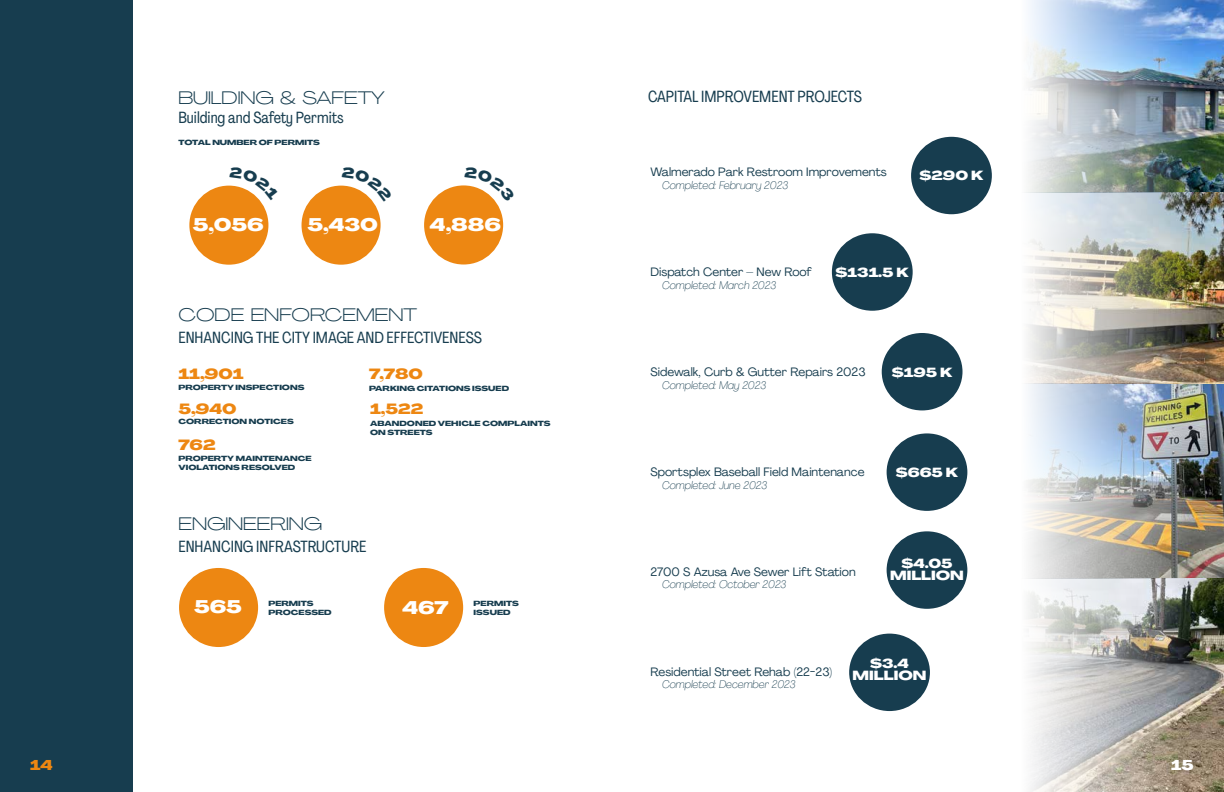
<style>
.page{position:relative;width:1224px;height:792px;background:#fff}
.page>*{position:absolute;margin:0;border:0;box-sizing:border-box;transform-origin:0 0}
.t1{font:300 18px "Agrandir Grand";color:#173d4f}
.t2{font:800 18px "Agrandir Grand";color:#fff}
.t3{font:16px "Agrandir Tight";color:#173d4f}
.t4{font:800 14.6px "Agrandir Grand";color:#ed8712}
.t5{font:800 14px "Agrandir Grand";color:#ed8712}
.t6{font:800 14px "Agrandir Grand";color:#fff}
.t7{font:800 13px/12px "Agrandir Grand";color:#fff;text-align:center}
.t8{font:12px "Agrandir";color:#173d4f}
.t9{font:italic 100 11px "Agrandir";color:#173d4f}
.t10{font:800 7.3px/8.9px "Agrandir Grand";color:#173d4f}
</style>
<div class="page">
<div style="left:0;top:0;width:132px;height:792px;background:#173d4f"></div>
<img style="left:1025px;top:0;width:199px;height:792px">
<div style="left:189px;top:186px;width:79px;height:79px;background:#ed8712;border-radius:50%"></div>
<div style="left:302px;top:186px;width:79px;height:79px;background:#ed8712;border-radius:50%"></div>
<div style="left:179px;top:568px;width:79px;height:79px;background:#ed8712;border-radius:50%"></div>
<div style="left:384px;top:568px;width:79px;height:79px;background:#ed8712;border-radius:50%"></div>
<div style="left:832px;top:233px;width:81px;height:78px;background:#173d4f;border-radius:50%"></div>
<div style="left:849px;top:634px;width:81px;height:77px;background:#173d4f;border-radius:50%"></div>
<div style="left:911px;top:137px;width:81px;height:77px;background:#173d4f;border-radius:50%"></div>
<div style="left:887px;top:531px;width:80px;height:78px;background:#173d4f;border-radius:50%"></div>
<div style="left:882px;top:333px;width:81px;height:77px;background:#173d4f;border-radius:50%"></div>
<div style="left:887px;top:433px;width:80px;height:78px;background:#173d4f;border-radius:50%"></div>
<div style="left:424px;top:185px;width:79px;height:80px;background:#ed8712;border-radius:50%"></div>
<svg style="left:230px;top:185px;width:30px;height:15px"></svg>
<svg style="left:342px;top:185px;width:31px;height:16px"></svg>
<svg style="left:464px;top:185px;width:32px;height:17px"></svg>
<h1 class="t1" style="left:178px;top:86px;width:208px">BUILDING &amp; SAFETY</h1>
<h2 class="t3" style="left:178px;top:108px;width:167px">Building and Safety Permits</h2>
<p class="t10" style="left:178px;top:138px;width:143px">TOTAL NUMBER OF PERMITS</p>
<h1 class="t2" style="left:193px;top:213px;width:72px">5,056</h1>
<h1 class="t2" style="left:308px;top:214px;width:72px">5,430</h1>
<h1 class="t2" style="left:430px;top:214px;width:73px">4,886</h1>
<h1 class="t1" style="left:178px;top:304px;width:240px">CODE ENFORCEMENT</h1>
<h2 class="t3" style="left:178px;top:327px;width:305px">ENHANCING THE CITY IMAGE AND EFFECTIVENESS</h2>
<h3 class="t4" style="left:178px;top:364px;width:67px">11,901</h3>
<p class="t10" style="left:178px;top:383px;width:128px">PROPERTY INSPECTIONS</p>
<h3 class="t4" style="left:178px;top:400px;width:60px">5,940</h3>
<p class="t10" style="left:178px;top:417px;width:117px">CORRECTION NOTICES</p>
<h3 class="t4" style="left:178px;top:435px;width:39px">762</h3>
<p class="t10" style="left:178px;top:454px;width:135px">PROPERTY MAINTENANCE<br>VIOLATIONS RESOLVED</p>
<h3 class="t4" style="left:369px;top:364px;width:56px">7,780</h3>
<p class="t10" style="left:369px;top:384px;width:142px">PARKING CITATIONS ISSUED</p>
<h3 class="t4" style="left:370px;top:400px;width:55px">1,522</h3>
<p class="t10" style="left:370px;top:419px;width:182px">ABANDONED VEHICLE COMPLAINTS<br>ON STREETS</p>
<h1 class="t1" style="left:178px;top:513px;width:145px">ENGINEERING</h1>
<h2 class="t3" style="left:178px;top:536px;width:190px">ENHANCING INFRASTRUCTURE</h2>
<h1 class="t2" style="left:194px;top:595px;width:49px">565</h1>
<h1 class="t2" style="left:402px;top:596px;width:48px">467</h1>
<p class="t10" style="left:268px;top:599px;width:65px">PERMITS<br>PROCESSED</p>
<p class="t10" style="left:474px;top:599px;width:47px">PERMITS<br>ISSUED</p>
<h2 class="t3" style="left:648px;top:87px;width:216px">CAPITAL IMPROVEMENT PROJECTS</h2>
<h3 class="t8" style="left:650px;top:165px;width:238px">Walmerado Park Restroom Improvements</h3>
<h3 class="t9" style="left:662px;top:178px;width:127px">Completed: February 2023</h3>
<h3 class="t7" style="left:919px;top:170px;width:66px">$290 K</h3>
<h3 class="t8" style="left:650px;top:265px;width:163px">Dispatch Center – New Roof</h3>
<h3 class="t9" style="left:662px;top:278px;width:116px">Completed: March 2023</h3>
<h3 class="t7" style="left:836px;top:266px;width:75px">$131.5 K</h3>
<h3 class="t8" style="left:650px;top:365px;width:217px">Sidewalk, Curb &amp; Gutter Repairs 2023</h3>
<h3 class="t9" style="left:662px;top:378px;width:106px">Completed: May 2023</h3>
<h3 class="t7" style="left:892px;top:366px;width:62px">$195 K</h3>
<h3 class="t8" style="left:650px;top:464px;width:216px">Sportsplex Baseball Field Maintenance</h3>
<h3 class="t9" style="left:662px;top:478px;width:107px">Completed: June 2023</h3>
<h3 class="t7" style="left:896px;top:467px;width:64px">$665 K</h3>
<h3 class="t8" style="left:650px;top:564px;width:207px">2700 S Azusa Ave Sewer Lift Station</h3>
<h3 class="t9" style="left:662px;top:578px;width:126px">Completed: October 2023</h3>
<h3 class="t7" style="left:890px;top:557px;width:75px">$4.05<br>MILLION</h3>
<h3 class="t8" style="left:650px;top:664px;width:183px">Residential Street Rehab (22-23)</h3>
<h3 class="t9" style="left:662px;top:678px;width:135px">Completed: December 2023</h3>
<h3 class="t7" style="left:853px;top:657px;width:75px">$3.4<br>MILLION</h3>
<h3 class="t5" style="left:30px;top:757px;width:24px">14</h3>
<h3 class="t6" style="left:1171px;top:757px;width:24px">15</h3>
</div>
